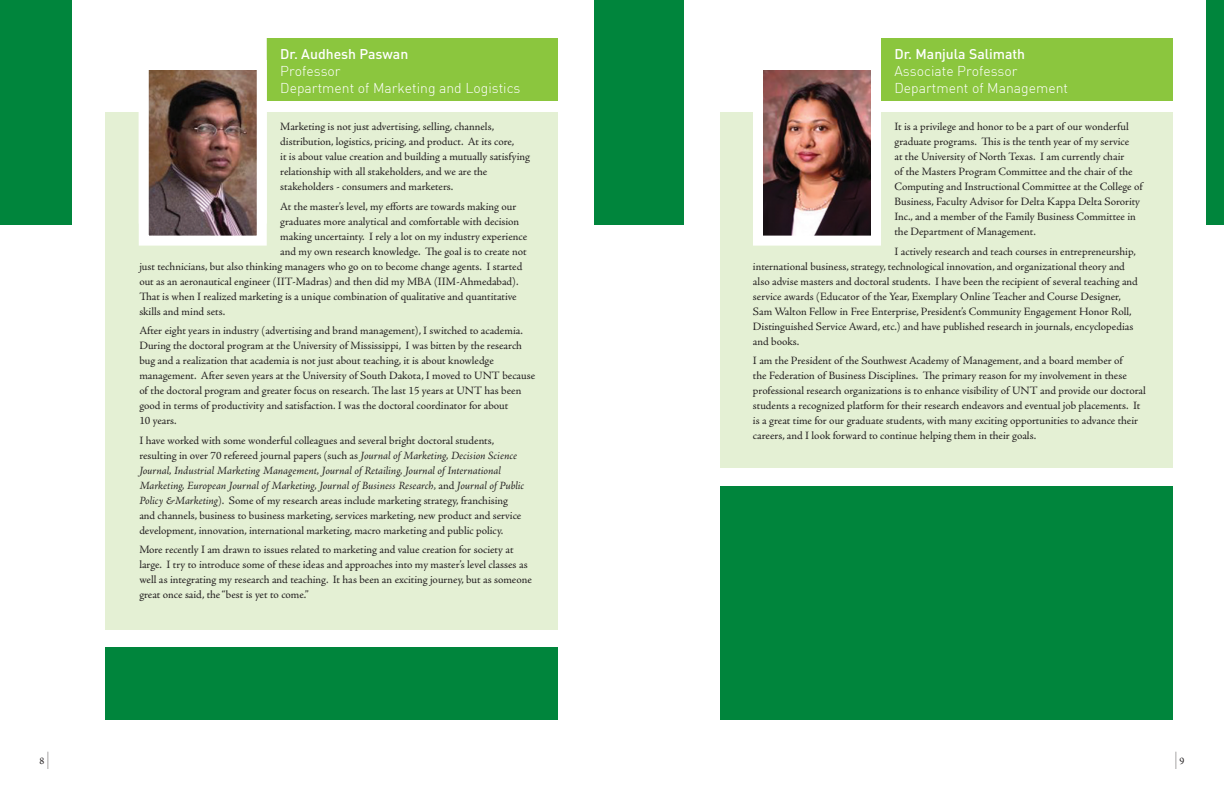
<style>
.page{position:relative;width:1224px;height:792px;background:#fff}
.page>*{position:absolute;margin:0;border:0;box-sizing:border-box;transform-origin:0 0}
.t1{font:300 14px/17px "DIN";color:#fff}
.t2{font:500 14px "DIN";color:#fff}
.t3{font:11.2px/15px "Adobe Jenson Pro";letter-spacing:-.005em;color:#231f20}
.t4{font:10px "Adobe Jenson Pro";color:#231f20}
.s1{font-style:italic}
</style>
<div class="page">
<svg style="left:1176px;top:752px;width:1px;height:17px"></svg>
<svg style="left:48px;top:752px;width:1px;height:17px"></svg>
<div style="left:881px;top:38px;width:291px;height:63px;background:#8bc63e"></div>
<div style="left:267px;top:38px;width:291px;height:63px;background:#8bc63e"></div>
<div style="left:720px;top:113px;width:452px;height:355px;background:#e4f0d4"></div>
<div style="left:106px;top:113px;width:452px;height:517px;background:#e4f0d4"></div>
<div style="left:594px;top:0;width:90px;height:225px;background:#00853c"></div>
<div style="left:1206px;top:0;width:18px;height:225px;background:#00853c"></div>
<div style="left:0;top:0;width:72px;height:225px;background:#00853c"></div>
<img style="left:748px;top:70px;width:138px;height:176px">
<img style="left:134px;top:38px;width:138px;height:208px">
<div style="left:106px;top:648px;width:452px;height:72px;background:#00853c"></div>
<div style="left:720px;top:486px;width:452px;height:234px;background:#00853c"></div>
<p class="t2" style="left:280px;top:45px;width:130px">Dr. Audhesh Paswan</p>
<p class="t1" style="left:280px;top:63px;width:242px">Professor<br>Department of Marketing and Logistics</p>
<p class="t3" style="left:280px;top:120px;width:251px">Marketing is not just advertising, selling, channels, distribution, logistics, pricing, and product. At its core,<br>it is about value creation and building a mutually satisfying relationship with all stakeholders, and we are the stakeholders - consumers and marketers.</p>
<p class="t3" style="left:280px;top:199px;width:238px">At the master’s level, my efforts are towards making our</p>
<p class="t3" style="left:280px;top:214px;width:241px">graduates more analytical and comfortable with decision</p>
<p class="t3" style="left:280px;top:229px;width:248px">making uncertainty. I rely a lot on my industry experience</p>
<p class="t3" style="left:280px;top:244px;width:248px">and my own research knowledge. The goal is to create not</p>
<p class="t3" style="left:139px;top:259px;width:385px">just technicians, but also thinking managers who go on to become change agents. I started</p>
<p class="t3" style="left:139px;top:274px;width:381px">out as an aeronautical engineer (IIT-Madras) and then did my MBA (IIM-Ahmedabad).</p>
<p class="t3" style="left:139px;top:289px;width:379px">That is when I realized marketing is a unique combination of qualitative and quantitative</p>
<p class="t3" style="left:139px;top:304px;width:87px">skills and mind sets.</p>
<p class="t3" style="left:139px;top:324px;width:397px">After eight years in industry (advertising and brand management), I switched to academia.<br>During the doctoral program at the University of Mississippi, I was bitten by the research bug and a realization that academia is not just about teaching, it is about knowledge management. After seven years at the University of South Dakota, I moved to UNT because of the doctoral program and greater focus on research. The last 15 years at UNT has been good in terms of productivity and satisfaction. I was the doctoral coordinator for about<br>10 years.</p>
<p class="t3" style="left:139px;top:433px;width:386px">I have worked with some wonderful colleagues and several bright doctoral students, resulting in over 70 refereed journal papers (such as <span class="s1">Journal of Marketing, Decision Science Journal, Industrial Marketing Management, Journal of Retailing, Journal of International Marketing, European Journal of Marketing, Journal of Business Research,</span> and <span class="s1">Journal of Public Policy &amp;Marketing</span>). Some of my research areas include marketing strategy, franchising and channels, business to business marketing, services marketing, new product and service development, innovation, international marketing, macro marketing and public policy.</p>
<p class="t3" style="left:139px;top:543px;width:394px">More recently I am drawn to issues related to marketing and value creation for society at large. I try to introduce some of these ideas and approaches into my master’s level classes as well as integrating my research and teaching. It has been an exciting journey, but as someone great once said, the “best is yet to come.”</p>
<p class="t2" style="left:894px;top:45px;width:132px">Dr. Manjula Salimath</p>
<p class="t1" style="left:894px;top:63px;width:175px">Associate Professor<br>Department of Management</p>
<p class="t3" style="left:894px;top:120px;width:250px">It is a privilege and honor to be a part of our wonderful graduate programs. This is the tenth year of my service<br>at the University of North Texas. I am currently chair<br>of the Masters Program Committee and the chair of the Computing and Instructional Committee at the College of Business, Faculty Advisor for Delta Kappa Delta Sorority Inc., and a member of the Family Business Committee in the Department of Management.</p>
<p class="t3" style="left:753px;top:244px;width:386px;text-indent:142px">I actively research and teach courses in entrepreneurship, international business, strategy, technological innovation, and organizational theory and also advise masters and doctoral students. I have been the recipient of several teaching and service awards (Educator of the Year, Exemplary Online Teacher and Course Designer, Sam Walton Fellow in Free Enterprise, President’s Community Engagement Honor Roll, Distinguished Service Award, etc.) and have published research in journals, encyclopedias and books.</p>
<p class="t3" style="left:753px;top:354px;width:394px">I am the President of the Southwest Academy of Management, and a board member of<br>the Federation of Business Disciplines. The primary reason for my involvement in these professional research organizations is to enhance visibility of UNT and provide our doctoral students a recognized platform for their research endeavors and eventual job placements. It is a great time for our graduate students, with many exciting opportunities to advance their careers, and I look forward to continue helping them in their goals.</p>
<p class="t4" style="left:40px;top:755px;width:6px">8</p>
<p class="t4" style="left:1180px;top:755px;width:6px">9</p>
</div>
